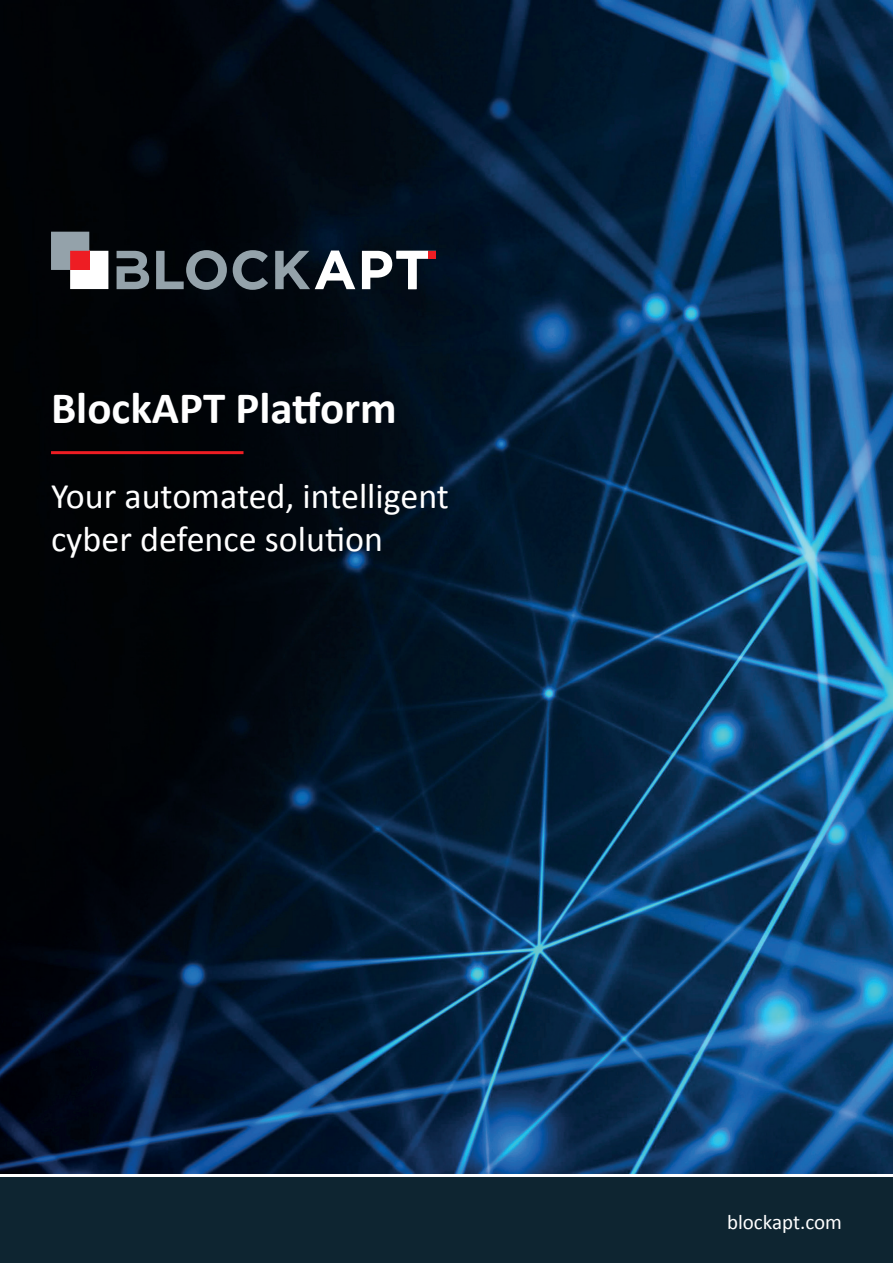
<style>
.page{position:relative;width:893px;height:1263px;background:#fff}
.page>*{position:absolute;margin:0;border:0;box-sizing:border-box;transform-origin:0 0}
.t1{font:700 45px "Calibri";color:#fff}
.t2{font:36px/43.2px "Calibri";color:#fff}
.t3{font:21px "Calibri";color:#fff}
</style>
<div class="page">
<img style="left:0;top:0;width:893px;height:1174px">
<div style="left:0;top:1178px;width:893px;height:85px;background:#0e2531"></div>
<svg style="left:51px;top:232px;width:57px;height:57px"></svg>
<svg style="left:117px;top:251px;width:32px;height:38px"></svg>
<svg style="left:156px;top:250px;width:71px;height:40px"></svg>
<svg style="left:233px;top:250px;width:35px;height:40px"></svg>
<svg style="left:275px;top:251px;width:80px;height:38px"></svg>
<svg style="left:362px;top:251px;width:74px;height:38px"></svg>
<div style="left:428px;top:251px;width:8px;height:8px;background:#ee1d23"></div>
<hr style="left:51px;top:451px;width:192px;height:3px;background:#ee1d23">
<p class="t1" style="left:51px;top:376px;width:347px">BlockAPT Platform</p>
<p class="t2" style="left:51px;top:473px;width:399px">Your automated, intelligent cyber defence solution</p>
<p class="t3" style="left:727px;top:1207px;width:116px">blockapt.com</p>
</div>
